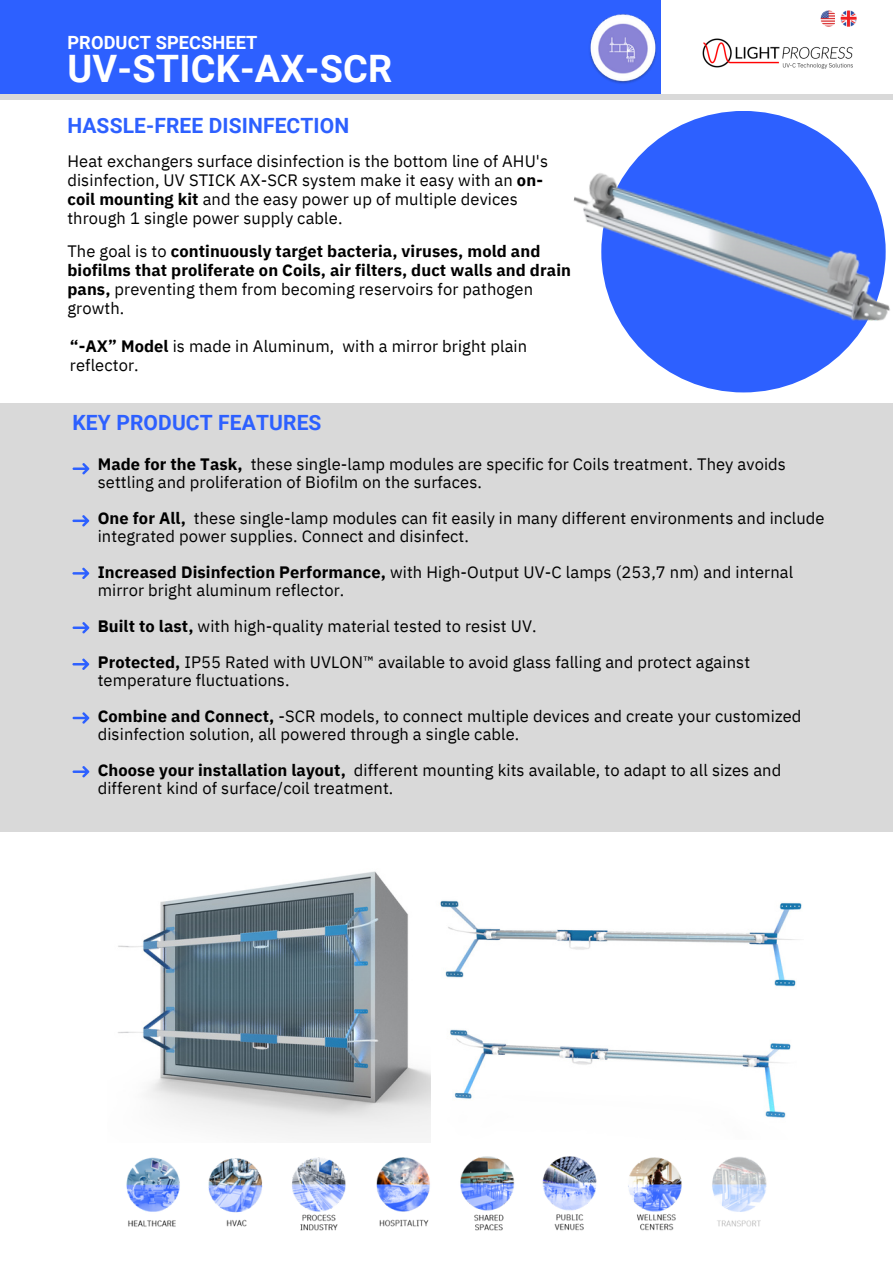
<style>
.page{position:relative;width:893px;height:1264px;background:#fff}
.page>*{position:absolute;margin:0;border:0;box-sizing:border-box;transform-origin:0 0}
.t1{font:700 37.8px "Roboto";letter-spacing:.005em;color:#fff}
.t2{font:700 21px "Roboto";letter-spacing:.005em;color:#2d60ff}
.t3{font:700 18.15px "Roboto";letter-spacing:.005em;color:#fff}
.t4{font:16.5px/18px "IBM Plex Sans";letter-spacing:.005em;color:#000}
.t5{font:700 16.5px/19.2px "IBM Plex Sans";letter-spacing:.005em;color:#000}
.s1{font-weight:700}
.s2{font-weight:400}
</style>
<div class="page">
<div style="left:0;top:0;width:660px;height:96px;background:#2d60ff"></div>
<div style="left:0;top:94px;width:892px;height:6px;background:#d9d9d9"></div>
<img style="left:820px;top:11px;width:14px;height:15px">
<img style="left:840px;top:11px;width:16px;height:15px">
<div style="left:0;top:404px;width:892px;height:428px;background:#d9d9d9"></div>
<img style="left:702px;top:38px;width:151px;height:31px">
<img style="left:589px;top:14px;width:68px;height:59px">
<img style="left:430px;top:900px;width:372px;height:237px">
<img style="left:118px;top:871px;width:312px;height:268px">
<svg style="left:72px;top:463px;width:17px;height:11px"></svg>
<svg style="left:72px;top:515px;width:17px;height:11px"></svg>
<svg style="left:72px;top:568px;width:17px;height:11px"></svg>
<svg style="left:72px;top:622px;width:17px;height:11px"></svg>
<svg style="left:72px;top:658px;width:17px;height:12px"></svg>
<svg style="left:72px;top:712px;width:17px;height:11px"></svg>
<svg style="left:72px;top:766px;width:17px;height:11px"></svg>
<img style="left:526px;top:73px;width:366px;height:331px">
<img style="left:126px;top:1156px;width:556px;height:75px">
<svg style="left:712px;top:1157px;width:55px;height:70px"></svg>
<p class="t3" style="left:67px;top:32px;width:191px">PRODUCT SPECSHEET</p>
<p class="t1" style="left:67px;top:47px;width:326px">UV-STICK-AX-SCR</p>
<p class="t2" style="left:67px;top:113px;width:283px">HASSLE-FREE DISINFECTION</p>
<p class="t4" style="left:67px;top:151px;width:482px;line-height:19.2px">Heat exchangers surface disinfection is the bottom line of AHU's disinfection, UV STICK AX-SCR system make it easy with an <span class="s1">on&shy;coil mounting kit</span> and the easy power up of multiple devices through 1 single power supply cable.</p>
<p class="t5" style="left:67px;top:241px;width:505px"><span class="s2">The goal is to</span> continuously target bacteria, viruses, mold and biofilms that proliferate on Coils, air filters, duct walls and drain pans, <span class="s2">preventing them from becoming reservoirs for pathogen growth.</span></p>
<p class="t4" style="left:70px;top:336px;width:459px;line-height:19.2px"><span class="s1">“-AX” Model</span> is made in Aluminum, with a mirror bright plain reflector.</p>
<p class="t2" style="left:72px;top:411px;width:250px">KEY PRODUCT FEATURES</p>
<h1 class="t4" style="left:98px;top:455px;width:689px"><span class="s1">Made for the Task,</span> these single-lamp modules are specific for Coils treatment. They avoids settling and proliferation of Biofilm on the surfaces.</h1>
<p class="t4" style="left:98px;top:509px;width:728px"><span class="s1">One for All,</span> these single-lamp modules can fit easily in many different environments and include integrated power supplies. Connect and disinfect.</p>
<p class="t4" style="left:98px;top:563px;width:697px"><span class="s1">Increased Disinfection Performance,</span> with High-Output UV-C lamps (253,7 nm) and internal mirror bright aluminum reflector.</p>
<p class="t4" style="left:98px;top:617px;width:440px"><span class="s1">Built to last,</span> with high-quality material tested to resist UV.</p>
<h1 class="t4" style="left:98px;top:653px;width:654px"><span class="s1">Protected,</span> IP55 Rated with UVLON™ available to avoid glass falling and protect against temperature fluctuations.</h1>
<p class="t4" style="left:98px;top:707px;width:705px"><span class="s1">Combine and Connect,</span> -SCR models, to connect multiple devices and create your customized disinfection solution, all powered through a single cable.</p>
<p class="t4" style="left:98px;top:761px;width:685px"><span class="s1">Choose your installation layout,</span> different mounting kits available, to adapt to all sizes and different kind of surface/coil treatment.</p>
</div>
